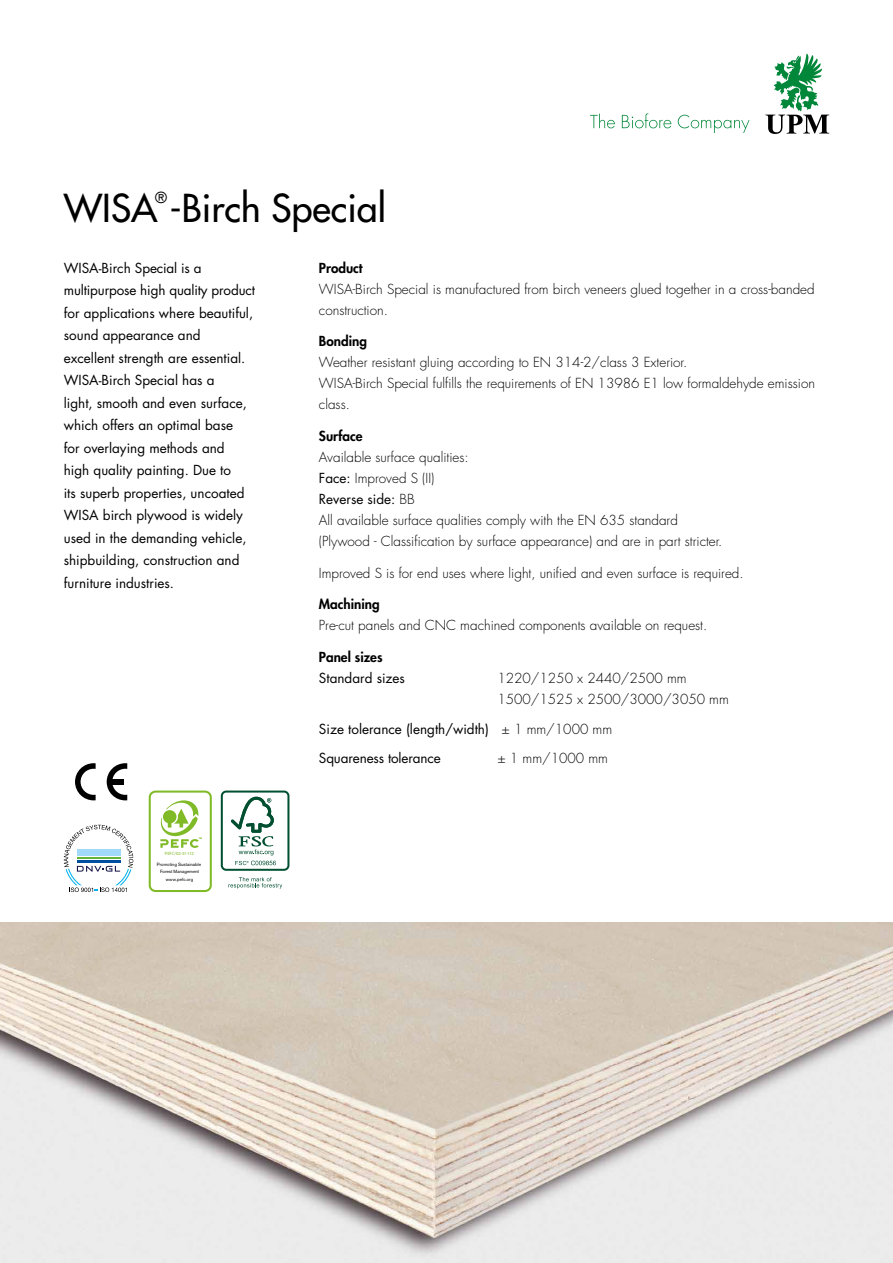
<style>
.page{position:relative;width:893px;height:1263px;background:#fff}
.page>*{position:absolute;margin:0;border:0;box-sizing:border-box;transform-origin:0 0}
.t1{font:500 37.5px "Futura Std";color:#000}
.t2{font:500 14.85px "Futura Std";color:#000}
.t3{font:300 13.5px/21px "Futura Std";color:#000}
.t4{font:13.5px/22.5px "Futura Std";color:#000}
.t5{font:800 13.5px "Futura Std";color:#000}
.t6{font:4.65px/6.4px "Akzidenz Grotesk BE";letter-spacing:.005em;color:#000;text-align:center}
.t7{font:300 4.65px "M Arial";letter-spacing:-.01em;color:#80ba27}
.s1{font-weight:400}
.s2{font-weight:300}
</style>
<div class="page">
<img style="left:0;top:923px;width:893px;height:340px">
<svg style="left:765px;top:54px;width:64px;height:80px"></svg>
<svg style="left:590px;top:113px;width:159px;height:20px"></svg>
<svg style="left:75px;top:763px;width:21px;height:37px"></svg>
<svg style="left:107px;top:763px;width:20px;height:37px"></svg>
<div style="left:111px;top:779px;width:12px;height:6px;background:#000"></div>
<div style="left:149px;top:790px;width:63px;height:102px;border:2px solid #80ba27;border-radius:6px"></div>
<svg style="left:160px;top:800px;width:42px;height:48px"></svg>
<svg style="left:64px;top:825px;width:69px;height:67px"></svg>
<div style="left:221px;top:790px;width:68px;height:81px;border:2px solid #004f30;border-radius:4px"></div>
<svg style="left:231px;top:797px;width:43px;height:58px"></svg>
<svg style="left:228px;top:877px;width:54px;height:11px"></svg>
<svg style="left:235px;top:861px;width:41px;height:4px"></svg>
<h1 class="t1" style="left:64px;top:185px;width:324px">WISA -Birch Special</h1>
<p class="t2" style="left:155px;top:189px;width:13px">®</p>
<p class="t4" style="left:64px;top:257px;width:193px">WISA-Birch Special is a multipurpose high quality product for applications where beautiful, sound appearance and<br>excellent strength are essential.<br>WISA-Birch Special has a<br>light, smooth and even surface, which offers an optimal base<br>for overlaying methods and<br>high quality painting. Due to<br>its superb properties, uncoated<br>WISA birch plywood is widely used in the demanding vehicle, shipbuilding, construction and furniture industries.</p>
<p class="t7" style="left:165px;top:850px;width:30px">PEFC/02-31-112</p>
<p class="t6" style="left:157px;top:861px;width:46px">Promoting Sustainable<br>Forest Management</p>
<p class="t6" style="left:166px;top:876px;width:29px">www.pefc.org</p>
<p class="t5" style="left:319px;top:259px;width:45px">Product</p>
<p class="t3" style="left:319px;top:279px;width:497px">WISA-Birch Special is manufactured from birch veneers glued together in a cross-banded construction.</p>
<p class="t5" style="left:319px;top:333px;width:50px">Bonding</p>
<p class="t3" style="left:319px;top:352px;width:498px">Weather resistant gluing according to EN 314-2/class 3 Exterior.<br>WISA-Birch Special fulfills the requirements of EN 13986 E1 low formaldehyde emission class.</p>
<p class="t5" style="left:319px;top:428px;width:45px">Surface</p>
<p class="t3" style="left:319px;top:447px;width:405px">Available surface qualities:<br><span class="s1">Face:</span> Improved S (II)<br><span class="s1">Reverse side:</span> BB<br>All available surface qualities comply with the EN 635 standard (Plywood - Classification by surface appearance) and are in part stricter.</p>
<p class="t3" style="left:319px;top:563px;width:426px">Improved S is for end uses where light, unified and even surface is required.</p>
<p class="t5" style="left:319px;top:596px;width:62px">Machining</p>
<p class="t3" style="left:319px;top:615px;width:390px">Pre-cut panels and CNC machined components available on request.</p>
<p class="t5" style="left:319px;top:648px;width:65px">Panel sizes</p>
<p class="t4" style="left:319px;top:667px;width:88px">Standard sizes</p>
<p class="t3" style="left:497px;top:668px;width:233px">1220/1250 x 2440/2500 mm<br>1500/1525 x 2500/3000/3050 mm</p>
<p class="t4" style="left:319px;top:714px;width:295px;line-height:29.5px">Size tolerance (length/width) <span class="s2">± 1 mm/1000 mm<br></span>Squareness tolerance</p>
<p class="t3" style="left:497px;top:748px;width:112px">± 1 mm/1000 mm</p>
</div>
